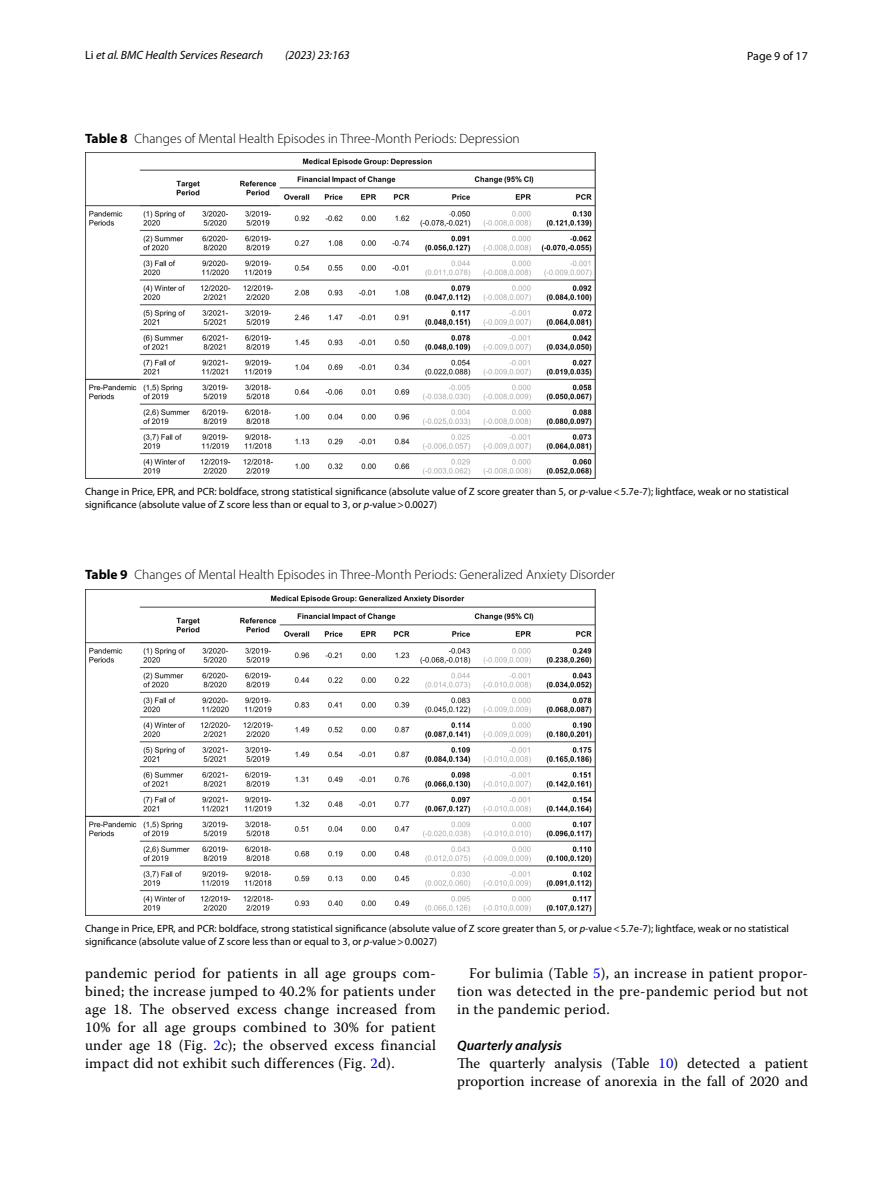
<style>
.page{position:relative;width:893px;height:1187px;background:#fff}
.page>*{position:absolute;margin:0;border:0;box-sizing:border-box;transform-origin:0 0}
.t1{font:14.7px/18px "Warnock Pro";letter-spacing:.015em;color:#000;text-align:justify}
.t2{font:italic 600 13.8px "Myriad Pro";color:#000}
.t3{font:300 13.5px "Myriad Pro";color:#000}
.t4{font:italic 12px "Myriad Pro";color:#000}
.t5{font:12px "Myriad Pro";color:#000}
.t6{font:10.5px/12.8px "Myriad Pro";color:#000}
.s1{font-style:normal}
.s2{font-weight:700}
.s3{font-style:italic}
.s4{color:#00f}
</style>
<div class="page">
<img style="left:85px;top:153px;width:510px;height:325px">
<img style="left:85px;top:589px;width:510px;height:326px">
<p class="t4" style="left:85px;top:48px;width:180px"><span class="s1">Li</span> et al. BMC Health Services Research</p>
<p class="t4" style="left:285px;top:48px;width:66px">(2023) 23:163</p>
<p class="t5" style="left:747px;top:48px;width:62px">Page 9 of 17</p>
<p class="t3" style="left:85px;top:131px;width:436px"><span class="s2">Table 8</span> Changes of Mental Health Episodes in Three-Month Periods: Depression</p>
<p class="t6" style="left:85px;top:485px;width:705px">Change in Price, EPR, and PCR: boldface, strong statistical significance (absolute value of Z score greater than 5, or <span class="s3">p</span>-value&lt;5.7e-7); lightface, weak or no statistical significance (absolute value of Z score less than or equal to 3, or <span class="s3">p</span>-value&gt;0.0027)</p>
<p class="t3" style="left:85px;top:567px;width:532px"><span class="s2">Table 9</span> Changes of Mental Health Episodes in Three-Month Periods: Generalized Anxiety Disorder</p>
<p class="t6" style="left:85px;top:921px;width:705px">Change in Price, EPR, and PCR: boldface, strong statistical significance (absolute value of Z score greater than 5, or <span class="s3">p</span>-value&lt;5.7e-7); lightface, weak or no statistical significance (absolute value of Z score less than or equal to 3, or <span class="s3">p</span>-value&gt;0.0027)</p>
<p class="t1" style="left:85px;top:964px;width:352px">pandemic period for patients in all age groups com&shy;bined; the increase jumped to 40.2% for patients under age 18. The observed excess change increased from 10% for all age groups combined to 30% for patient under age 18 (Fig. <span class="s4">2</span>c); the observed excess financial impact did not exhibit such differences (Fig. <span class="s4">2</span>d).</p>
<p class="t1" style="left:457px;top:964px;width:352px;text-indent:12px">For bulimia (Table <span class="s4">5</span>), an increase in patient propor&shy;tion was detected in the pre-pandemic period but not in the pandemic period.</p>
<p class="t2" style="left:457px;top:1036px;width:106px">Quarterly analysis</p>
<p class="t1" style="left:457px;top:1054px;width:352px">The quarterly analysis (Table <span class="s4">10</span>) detected a patient proportion increase of anorexia in the fall of 2020 and</p>
</div>
